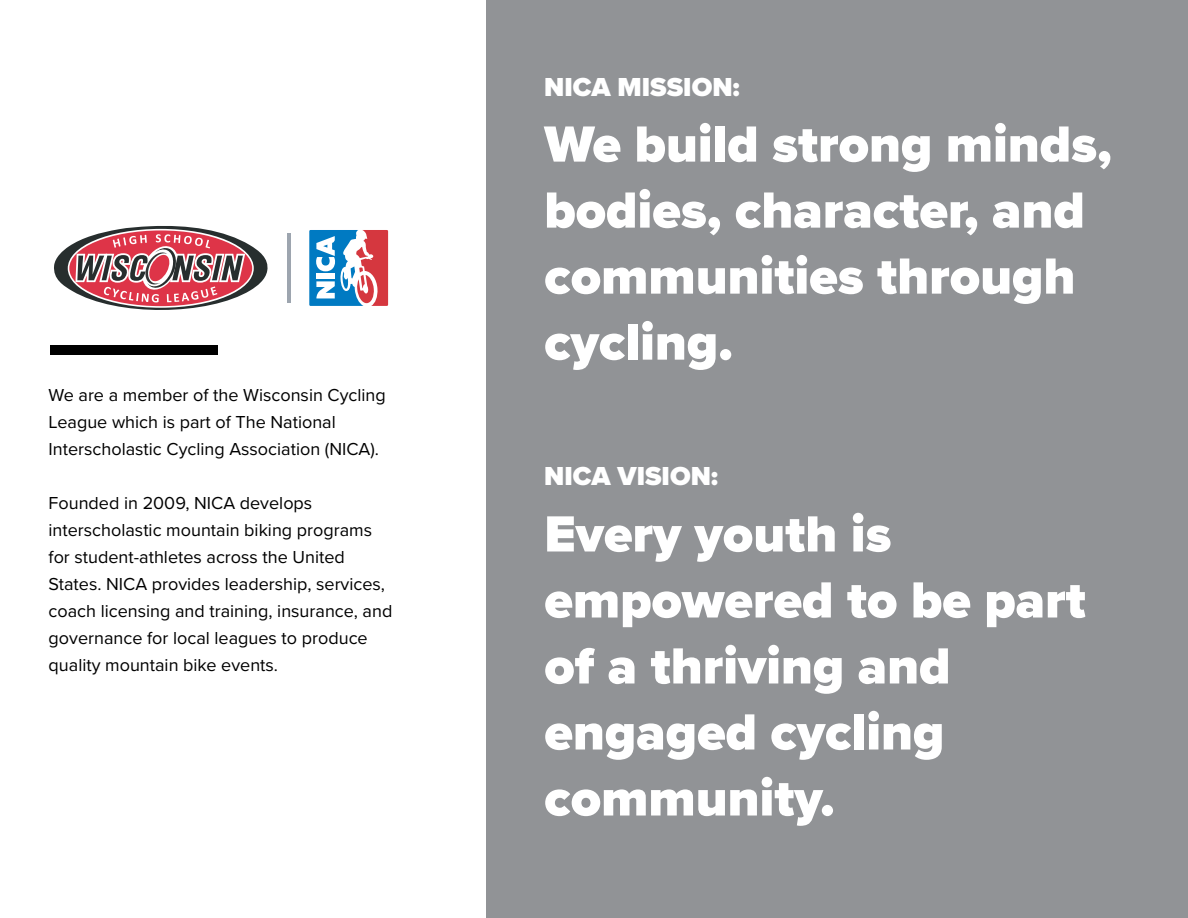
<style>
.page{position:relative;width:1188px;height:918px;background:#fff}
.page>*{position:absolute;margin:0;border:0;box-sizing:border-box;transform-origin:0 0}
.t1{font:900 52.65px/66px "Proxima Nova";color:#fff}
.t2{font:900 27px "Proxima Nova";color:#fff}
.t3{font:18px/27px "Proxima Nova";color:#000}
</style>
<div class="page">
<div style="left:486px;top:0;width:702px;height:918px;background:#919396"></div>
<div style="left:50px;top:345px;width:168px;height:10px;background:#000"></div>
<svg style="left:309px;top:230px;width:79px;height:76px"></svg>
<svg style="left:54px;top:226px;width:214px;height:84px"></svg>
<hr style="left:287px;top:233px;width:3px;height:70px;background:#9da5af">
<p class="t3" style="left:49px;top:380px;width:339px">We are a member of the Wisconsin Cycling<br>League which is part of The National<br>Interscholastic Cycling Association (NICA).</p>
<p class="t3" style="left:49px;top:488px;width:345px">Founded in 2009, NICA develops interscholastic mountain biking programs for student-athletes across the United States. NICA provides leadership, services, coach licensing and training, insurance, and governance for local leagues to produce quality mountain bike events.</p>
<h2 class="t2" style="left:544px;top:66px;width:197px">NICA MISSION:</h2>
<h1 class="t1" style="left:544px;top:111px;width:569px">We build strong minds, bodies, character, and communities through cycling.</h1>
<h2 class="t2" style="left:544px;top:456px;width:175px">NICA VISION:</h2>
<h1 class="t1" style="left:544px;top:501px;width:543px">Every youth is empowered to be part of a thriving and engaged cycling community.</h1>
</div>
